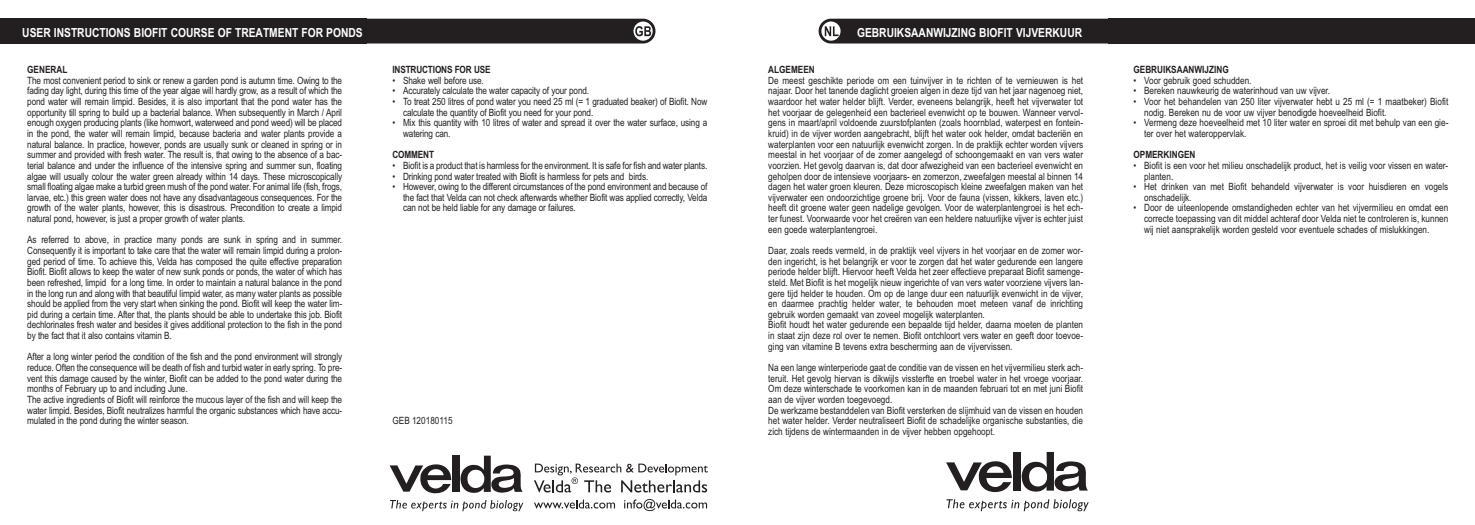
<style>
.page{position:relative;width:1475px;height:525px;background:#fff}
.page>*{position:absolute;margin:0;border:0;box-sizing:border-box;transform-origin:0 0}
.t1{font:700 12.5px "Arial Narrow";color:#fff}
.t2{font:10px/10.6px "Arial Narrow";color:#231f20}
.t3{font:700 10px "Arial Narrow";color:#231f20}
</style>
<div class="page">
<svg style="left:946px;top:461px;width:66px;height:32px"></svg>
<svg style="left:1021px;top:452px;width:66px;height:39px"></svg>
<div style="left:1013px;top:452px;width:7px;height:38px;background:#231f20"></div>
<svg style="left:946px;top:499px;width:142px;height:12px"></svg>
<div style="left:818px;top:19px;width:290px;height:24px;background:#231f20"></div>
<div style="left:366px;top:19px;width:289px;height:24px;background:#231f20"></div>
<svg style="left:534px;top:499px;width:81px;height:9px"></svg>
<svg style="left:624px;top:499px;width:83px;height:12px"></svg>
<svg style="left:534px;top:463px;width:173px;height:29px"></svg>
<svg style="left:389px;top:455px;width:134px;height:56px"></svg>
<div style="left:1108px;top:18px;width:366px;height:26px;background:#231f20"></div>
<div style="left:0;top:18px;width:366px;height:26px;background:#231f20"></div>
<p class="t1" style="left:22px;top:28px;width:342px">USER INSTRUCTIONS BIOFIT COURSE OF TREATMENT FOR PONDS</p>
<p class="t3" style="left:27px;top:66px;width:42px">GENERAL</p>
<p class="t2" style="left:27px;top:76px;width:316px;text-align:justify">The most convenient period to sink or renew a garden pond is autumn time. Owing to the fading day light, during this time of the year algae will hardly grow, as a result of which the pond water will remain limpid. Besides, it is also important that the pond water has the opportunity till spring to build up a bacterial balance. When subsequently in March / April enough oxygen producing plants (like hornwort, waterweed and pond weed) will be placed in the pond, the water will remain limpid, because bacteria and water plants provide a natural balance. In practice, however, ponds are usually sunk or cleaned in spring or in summer and provided with fresh water. The result is, that owing to the absence of a bac&shy;terial balance and under the influence of the intensive spring and summer sun, floating algae will usually colour the water green already within 14 days. These microscopically small floating algae make a turbid green mush of the pond water. For animal life (fish, frogs, larvae, etc.) this green water does not have any disadvantageous consequences. For the growth of the water plants, however, this is disastrous. Precondition to create a limpid natural pond, however, is just a proper growth of water plants.</p>
<p class="t2" style="left:27px;top:235px;width:316px;text-align:justify">As referred to above, in practice many ponds are sunk in spring and in summer.<br>Consequently it is important to take care that the water will remain limpid during a prolon&shy;ged period of time. To achieve this, Velda has composed the quite effective preparation Biofit. Biofit allows to keep the water of new sunk ponds or ponds, the water of which has been refreshed, limpid for a long time. In order to maintain a natural balance in the pond in the long run and along with that beautiful limpid water, as many water plants as possible should be applied from the very start when sinking the pond. Biofit will keep the water lim&shy;pid during a certain time. After that, the plants should be able to undertake this job. Biofit dechlorinates fresh water and besides it gives additional protection to the fish in the pond by the fact that it also contains vitamin B.</p>
<p class="t2" style="left:27px;top:352px;width:316px">After a long winter period the condition of the fish and the pond environment will strongly reduce. Often the consequence will be death of fish and turbid water in early spring. To pre&shy;vent this damage caused by the winter, Biofit can be added to the pond water during the months of February up to and including June.<br>The active ingredients of Biofit will reinforce the mucous layer of the fish and will keep the water limpid. Besides, Biofit neutralizes harmful the organic substances which have accu&shy;mulated in the pond during the winter season.</p>
<p class="t3" style="left:392px;top:66px;width:100px">INSTRUCTIONS FOR USE</p>
<p class="t2" style="left:392px;top:76px;width:93px">• Shake well before use.</p>
<p class="t2" style="left:392px;top:87px;width:198px">• Accurately calculate the water capacity of your pond.</p>
<p class="t2" style="left:403px;top:97px;width:306px;text-indent:-11px">• To treat 250 litres of pond water you need 25 ml (= 1 graduated beaker) of Biofit. Now calculate the quantity of Biofit you need for your pond.</p>
<p class="t2" style="left:403px;top:118px;width:306px;text-indent:-11px">• Mix this quantity with 10 litres of water and spread it over the water surface, using a watering can.</p>
<p class="t3" style="left:392px;top:151px;width:43px">COMMENT</p>
<p class="t2" style="left:392px;top:161px;width:316px">• Biofit is a product that is harmless for the environment. It is safe for fish and water plants.</p>
<p class="t2" style="left:392px;top:172px;width:257px">• Drinking pond water treated with Biofit is harmless for pets and birds.</p>
<p class="t2" style="left:403px;top:182px;width:306px;text-align:justify;text-indent:-11px">• However, owing to the different circumstances of the pond environment and because of the fact that Velda can not check afterwards whether Biofit was applied correctly, Velda can not be held liable for any damage or failures.</p>
<p class="t2" style="left:392px;top:416px;width:62px">GEB 120180115</p>
<p class="t1" style="left:856px;top:28px;width:226px">GEBRUIKSAANWIJZING BIOFIT VIJVERKUUR</p>
<p class="t3" style="left:768px;top:66px;width:48px">ALGEMEEN</p>
<p class="t2" style="left:768px;top:76px;width:316px;text-align:justify">De meest geschikte periode om een tuinvijver in te richten of te vernieuwen is het najaar. Door het tanende daglicht groeien algen in deze tijd van het jaar nagenoeg niet, waardoor het water helder blijft. Verder, eveneens belangrijk, heeft het vijverwater tot het voorjaar de gelegenheid een bacterieel evenwicht op te bouwen. Wanneer vervol&shy;gens in maart/april voldoende zuurstofplanten (zoals hoornblad, waterpest en fontein&shy;kruid) in de vijver worden aangebracht, blijft het water ook helder, omdat bacteriën en waterplanten voor een natuurlijk evenwicht zorgen. In de praktijk echter worden vijvers meestal in het voorjaar of de zomer aangelegd of schoongemaakt en van vers water voorzien. Het gevolg daarvan is, dat door afwezigheid van een bacterieel evenwicht en geholpen door de intensieve voorjaars- en zomerzon, zweefalgen meestal al binnen 14 dagen het water groen kleuren. Deze microscopisch kleine zweefalgen maken van het vijverwater een ondoorzichtige groene brij. Voor de fauna (vissen, kikkers, laven etc.) heeft dit groene water geen nadelige gevolgen. Voor de waterplantengroei is het ech&shy;ter funest. Voorwaarde voor het creëren van een heldere natuurlijke vijver is echter juist een goede waterplantengroei.</p>
<p class="t2" style="left:768px;top:246px;width:316px">Daar, zoals reeds vermeld, in de praktijk veel vijvers in het voorjaar en de zomer wor&shy;den ingericht, is het belangrijk er voor te zorgen dat het water gedurende een langere periode helder blijft. Hiervoor heeft Velda het zeer effectieve preparaat Biofit samenge&shy;steld. Met Biofit is het mogelijk nieuw ingerichte of van vers water voorziene vijvers lan&shy;gere tijd helder te houden. Om op de lange duur een natuurlijk evenwicht in de vijver, en daarmee prachtig helder water, te behouden moet meteen vanaf de inrichting gebruik worden gemaakt van zoveel mogelijk waterplanten.<br>Biofit houdt het water gedurende een bepaalde tijd helder, daarna moeten de planten in staat zijn deze rol over te nemen. Biofit ontchloort vers water en geeft door toevoe&shy;ging van vitamine B tevens extra bescherming aan de vijvervissen.</p>
<p class="t2" style="left:768px;top:363px;width:316px">Na een lange winterperiode gaat de conditie van de vissen en het vijvermilieu sterk ach&shy;teruit. Het gevolg hiervan is dikwijls vissterfte en troebel water in het vroege voorjaar.<br>Om deze winterschade te voorkomen kan in de maanden februari tot en met juni Biofit aan de vijver worden toegevoegd.<br>De werkzame bestanddelen van Biofit versterken de slijmhuid van de vissen en houden het water helder. Verder neutraliseert Biofit de schadelijke organische substanties, die zich tijdens de wintermaanden in de vijver hebben opgehoopt.</p>
<p class="t3" style="left:1133px;top:66px;width:97px">GEBRUIKSAANWIJZING</p>
<p class="t2" style="left:1133px;top:76px;width:119px">• Voor gebruik goed schudden.</p>
<p class="t2" style="left:1133px;top:87px;width:198px">• Bereken nauwkeurig de waterinhoud van uw vijver.</p>
<p class="t2" style="left:1143px;top:97px;width:306px;text-indent:-11px">• Voor het behandelen van 250 liter vijverwater hebt u 25 ml (= 1 maatbeker) Biofit nodig. Bereken nu de voor uw vijver benodigde hoeveelheid Biofit.</p>
<p class="t2" style="left:1143px;top:118px;width:306px;text-indent:-11px">• Vermeng deze hoeveelheid met 10 liter water en sproei dit met behulp van een gie&shy;ter over het wateroppervlak.</p>
<p class="t3" style="left:1133px;top:151px;width:63px">OPMERKINGEN</p>
<p class="t2" style="left:1143px;top:161px;width:306px;text-indent:-11px">• Biofit is een voor het milieu onschadelijk product, het is veilig voor vissen en water&shy;planten.</p>
<p class="t2" style="left:1143px;top:182px;width:306px;text-indent:-11px">• Het drinken van met Biofit behandeld vijverwater is voor huisdieren en vogels onschadelijk.</p>
<p class="t2" style="left:1143px;top:203px;width:306px;text-align:justify;text-indent:-11px">• Door de uiteenlopende omstandigheden echter van het vijvermilieu en omdat een correcte toepassing van dit middel achteraf door Velda niet te controleren is, kunnen wij niet aansprakelijk worden gesteld voor eventuele schades of mislukkingen.</p>
</div>
